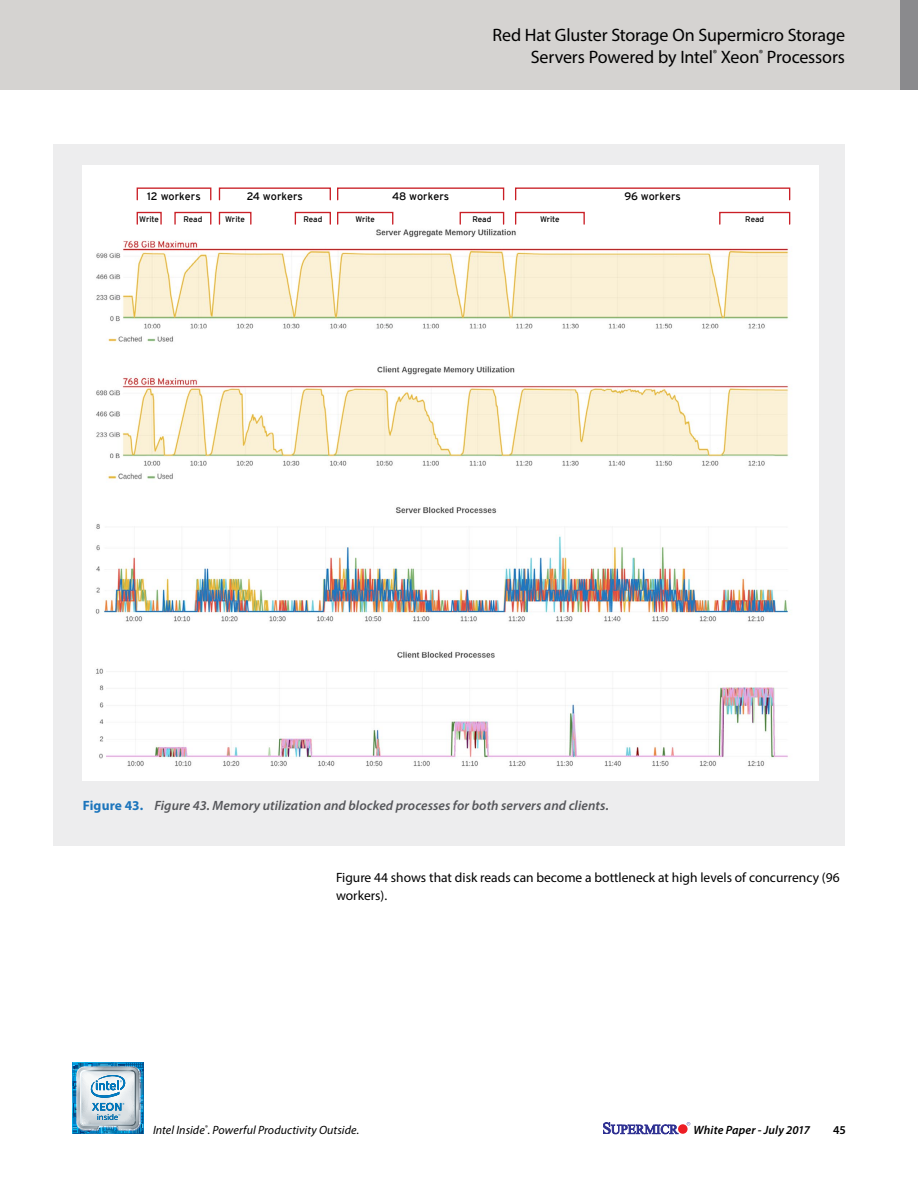
<style>
.page{position:relative;width:918px;height:1188px;background:#fff}
.page>*{position:absolute;margin:0;border:0;box-sizing:border-box;transform-origin:0 0}
.t1{font:18px/21.6px "Myriad Pro";letter-spacing:-.01em;color:#000;text-align:right}
.t2{font:13.5px/18px "Myriad Pro";color:#000}
.t3{font:italic 600 13.5px "Myriad Pro";letter-spacing:.01em;color:#55565a}
.t4{font:italic 12px "Myriad Pro";letter-spacing:.01em;color:#000}
.t5{font:italic 600 12px "Myriad Pro";letter-spacing:.01em;color:#000}
.t6{font:600 12px "Myriad Pro";color:#000}
.t7{font:10.8px "Interstate";color:#000}
.t8{font:8.1px "Interstate";letter-spacing:-.005em;color:#000}
.s1{font-weight:700;font-style:normal;color:#1c75bc}
</style>
<div class="page">
<div style="left:0;top:0;width:918px;height:90px;background:#d5d3d1"></div>
<div style="left:900px;top:0;width:18px;height:90px;background:#8a8a8d"></div>
<svg style="left:603px;top:1123px;width:75px;height:11px"></svg>
<div style="left:678px;top:1124px;width:10px;height:10px;background:#ed1d24;border-radius:50%"></div>
<svg style="left:687px;top:1122px;width:3px;height:4px"></svg>
<svg style="left:72px;top:1062px;width:72px;height:72px;background:#8fb9d0"></svg>
<div style="left:53px;top:145px;width:792px;height:701px;background:#ededee"></div>
<div style="left:82px;top:165px;width:737px;height:615px;background:#fff"></div>
<img style="left:95px;top:229px;width:694px;height:538px">
<svg style="left:136px;top:187px;width:76px;height:14px"></svg>
<svg style="left:218px;top:187px;width:287px;height:14px"></svg>
<svg style="left:515px;top:187px;width:276px;height:14px"></svg>
<svg style="left:136px;top:211px;width:26px;height:14px"></svg>
<svg style="left:174px;top:211px;width:38px;height:14px"></svg>
<svg style="left:218px;top:211px;width:34px;height:14px"></svg>
<svg style="left:294px;top:211px;width:100px;height:14px"></svg>
<svg style="left:459px;top:211px;width:46px;height:14px"></svg>
<svg style="left:515px;top:211px;width:70px;height:14px"></svg>
<svg style="left:719px;top:211px;width:72px;height:14px"></svg>
<h1 class="t1" style="left:492px;top:24px;width:354px">Red Hat Gluster Storage On Supermicro Storage<br>Servers Powered by Intel<sup>®</sup> Xeon<sup>®</sup> Processors</h1>
<p class="t7" style="left:147px;top:190px;width:55px">12 workers</p>
<p class="t7" style="left:247px;top:190px;width:58px">24 workers</p>
<p class="t7" style="left:392px;top:190px;width:59px">48 workers</p>
<p class="t7" style="left:624px;top:190px;width:58px">96 workers</p>
<p class="t8" style="left:139px;top:215px;width:21px">Write</p>
<p class="t8" style="left:183px;top:215px;width:20px">Read</p>
<p class="t8" style="left:225px;top:215px;width:21px">Write</p>
<p class="t8" style="left:303px;top:215px;width:20px">Read</p>
<p class="t8" style="left:356px;top:215px;width:21px">Write</p>
<p class="t8" style="left:473px;top:215px;width:20px">Read</p>
<p class="t8" style="left:540px;top:215px;width:21px">Write</p>
<p class="t8" style="left:745px;top:215px;width:20px">Read</p>
<p class="t3" style="left:83px;top:797px;width:528px"><span class="s1">Figure 43.</span> Figure 43. Memory utilization and blocked processes for both servers and clients.</p>
<p class="t2" style="left:336px;top:868px;width:505px">Figure 44 shows that disk reads can become a bottleneck at high levels of concurrency (96 workers).</p>
<p class="t4" style="left:153px;top:1123px;width:208px">Intel Inside<sup>®</sup>. Powerful Productivity Outside.</p>
<p class="t5" style="left:694px;top:1122px;width:118px">White Paper - July 2017</p>
<p class="t6" style="left:833px;top:1122px;width:14px">45</p>
</div>
